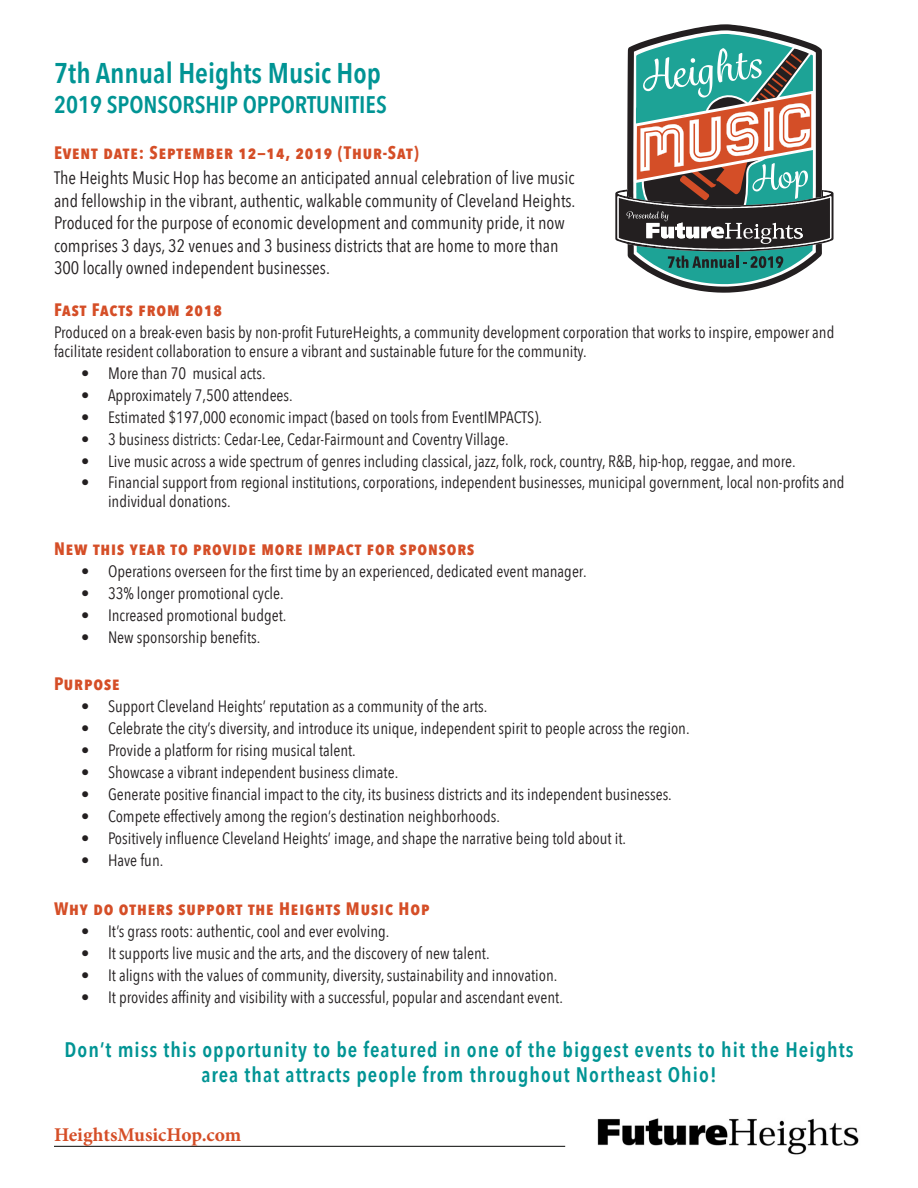
<style>
.page{position:relative;width:918px;height:1188px;background:#fff}
.page>*{position:absolute;margin:0;border:0;box-sizing:border-box;transform-origin:0 0}
.t1{font:600 28.5px "Avenir Next Condensed";color:#009494}
.t2{font:600 24px "Avenir Next Condensed";color:#009494}
.t3{font:600 21px/24.2px "Avenir Next Condensed";letter-spacing:.05em;color:#009494;text-align:center}
.t4{font:700 19.5px "Minion Pro";color:#d54e27}
.t5{font:18px "Avenir Next Condensed";color:#231f20}
.t6{font:700 18px "Avenir Next Condensed";letter-spacing:.05em;color:#d54e27}
.t7{font:16.5px/19px "Avenir Next Condensed";color:#231f20}
</style>
<div class="page">
<img style="left:597px;top:1118px;width:262px;height:37px">
<hr style="left:54px;top:1146px;width:511px;height:1px;background:#040503">
<svg style="left:632px;top:24px;width:185px;height:269px"></svg>
<svg style="left:616px;top:46px;width:218px;height:222px"></svg>
<p class="t1" style="left:54px;top:48px;width:329px">7th Annual Heights Music Hop</p>
<p class="t2" style="left:54px;top:84px;width:334px">2019 SPONSORSHIP OPPORTUNITIES</p>
<p class="t6" style="left:54px;top:141px;width:366px">Event date: September 12—14, 2019 (Thur-Sat)</p>
<p class="t5" style="left:54px;top:163px;width:522px">The Heights Music Hop has become an anticipated annual celebration of live music</p>
<p class="t5" style="left:54px;top:185px;width:523px">and fellowship in the vibrant, authentic, walkable community of Cleveland Heights.</p>
<p class="t5" style="left:54px;top:208px;width:512px">Produced for the purpose of economic development and community pride, it now</p>
<p class="t5" style="left:54px;top:230px;width:506px">comprises 3 days, 32 venues and 3 business districts that are home to more than</p>
<p class="t5" style="left:54px;top:253px;width:277px">300 locally owned independent businesses.</p>
<p class="t6" style="left:54px;top:298px;width:170px">Fast Facts from 2018</p>
<p class="t7" style="left:54px;top:322px;width:782px">Produced on a break-even basis by non-profit FutureHeights, a community development corporation that works to inspire, empower and facilitate resident collaboration to ensure a vibrant and sustainable future for the community.</p>
<p class="t7" style="left:81px;top:363px;width:186px">• More than 70 musical acts.</p>
<p class="t7" style="left:81px;top:384px;width:213px">• Approximately 7,500 attendees.</p>
<p class="t7" style="left:81px;top:406px;width:463px">• Estimated $197,000 economic impact (based on tools from EventIMPACTS).</p>
<p class="t7" style="left:81px;top:428px;width:429px">• 3 business districts: Cedar-Lee, Cedar-Fairmount and Coventry Village.</p>
<p class="t7" style="left:81px;top:450px;width:716px">• Live music across a wide spectrum of genres including classical, jazz, folk, rock, country, R&amp;B, hip-hop, reggae, and more.</p>
<p class="t7" style="left:108px;top:472px;width:738px;text-indent:-27px">• Financial support from regional institutions, corporations, independent businesses, municipal government, local non-profits and individual donations.</p>
<p class="t6" style="left:54px;top:537px;width:422px">New this year to provide more impact for sponsors</p>
<p class="t7" style="left:81px;top:561px;width:507px">• Operations overseen for the first time by an experienced, dedicated event manager.</p>
<p class="t7" style="left:81px;top:583px;width:204px">• 33% longer promotional cycle.</p>
<p class="t7" style="left:81px;top:605px;width:207px">• Increased promotional budget.</p>
<p class="t7" style="left:81px;top:627px;width:181px">• New sponsorship benefits.</p>
<p class="t6" style="left:54px;top:673px;width:67px">Purpose</p>
<p class="t7" style="left:81px;top:696px;width:408px">• Support Cleveland Heights’ reputation as a community of the arts.</p>
<p class="t7" style="left:81px;top:718px;width:610px">• Celebrate the city’s diversity, and introduce its unique, independent spirit to people across the region.</p>
<p class="t7" style="left:81px;top:740px;width:276px">• Provide a platform for rising musical talent.</p>
<p class="t7" style="left:81px;top:762px;width:319px">• Showcase a vibrant independent business climate.</p>
<p class="t7" style="left:81px;top:784px;width:592px">• Generate positive financial impact to the city, its business districts and its independent businesses.</p>
<p class="t7" style="left:81px;top:806px;width:421px">• Compete effectively among the region’s destination neighborhoods.</p>
<p class="t7" style="left:81px;top:828px;width:547px">• Positively influence Cleveland Heights’ image, and shape the narrative being told about it.</p>
<p class="t7" style="left:81px;top:850px;width:84px">• Have fun.</p>
<p class="t6" style="left:54px;top:898px;width:377px">Why do others support the Heights Music Hop</p>
<p class="t7" style="left:81px;top:921px;width:310px">• It’s grass roots: authentic, cool and ever evolving.</p>
<p class="t7" style="left:81px;top:943px;width:410px">• It supports live music and the arts, and the discovery of new talent.</p>
<p class="t7" style="left:81px;top:965px;width:478px">• It aligns with the values of community, diversity, sustainability and innovation.</p>
<p class="t7" style="left:81px;top:987px;width:483px">• It provides affinity and visibility with a successful, popular and ascendant event.</p>
<p class="t3" style="left:65px;top:1037px;width:790px">Don’t miss this opportunity to be featured in one of the biggest events to hit the Heights area that attracts people from throughout Northeast Ohio!</p>
<p class="t4" style="left:54px;top:1121px;width:189px">HeightsMusicHop.com</p>
</div>
